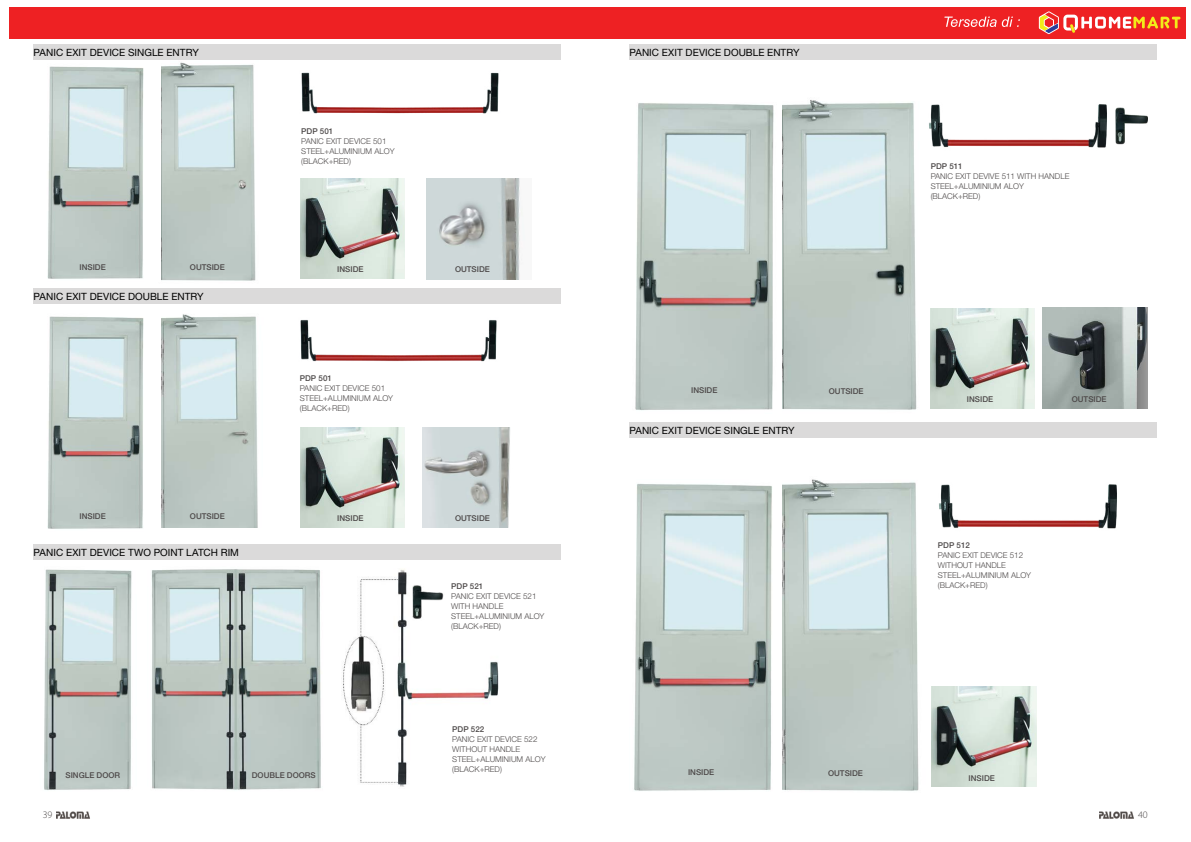
<style>
.page{position:relative;width:1191px;height:842px;background:#fff}
.page>*{position:absolute;margin:0;border:0;box-sizing:border-box;transform-origin:0 0}
.t1{font:10px "Helvetica Neue LT Pro";color:#000}
.t2{font:300 10px "Myriad Pro";color:#4d4949}
.t3{font:300 8px/10px "Helvetica Neue LT Pro";color:#4d4949}
.t4{font:500 8px "Helvetica Neue LT Pro";color:#4d4949}
</style>
<div class="page">
<img style="left:343px;top:569px;width:156px;height:218px">
<img style="left:161px;top:314px;width:97px;height:214px">
<img style="left:422px;top:427px;width:88px;height:101px">
<img style="left:406px;top:580px;width:42px;height:43px">
<img style="left:301px;top:72px;width:198px;height:42px">
<img style="left:300px;top:320px;width:197px;height:42px">
<img style="left:300px;top:178px;width:105px;height:101px">
<img style="left:300px;top:427px;width:105px;height:100px">
<div style="left:34px;top:288px;width:527px;height:16px;background:#dbdada"></div>
<div style="left:34px;top:545px;width:527px;height:15px;background:#dbdada"></div>
<img style="left:426px;top:178px;width:97px;height:102px">
<div style="left:629px;top:422px;width:528px;height:16px;background:#dbdada"></div>
<div style="left:629px;top:45px;width:528px;height:15px;background:#dbdada"></div>
<img style="left:930px;top:308px;width:104px;height:100px">
<img style="left:931px;top:687px;width:105px;height:100px">
<img style="left:1042px;top:307px;width:105px;height:102px">
<img style="left:929px;top:104px;width:178px;height:44px">
<img style="left:939px;top:484px;width:178px;height:45px">
<img style="left:1115px;top:107px;width:32px;height:38px">
<img style="left:161px;top:62px;width:95px;height:219px">
<img style="left:47px;top:66px;width:97px;height:213px">
<img style="left:47px;top:316px;width:97px;height:213px">
<img style="left:44px;top:569px;width:88px;height:221px">
<img style="left:151px;top:569px;width:170px;height:221px">
<img style="left:782px;top:100px;width:135px;height:310px">
<img style="left:782px;top:479px;width:137px;height:312px">
<img style="left:635px;top:103px;width:139px;height:308px">
<img style="left:634px;top:483px;width:138px;height:308px">
<div style="left:34px;top:45px;width:527px;height:15px;background:#dbdada"></div>
<img style="left:1099px;top:811px;width:35px;height:8px">
<img style="left:56px;top:811px;width:34px;height:8px">
<div style="left:9px;top:7px;width:1176px;height:32px;background:#ee2123"></div>
<svg style="left:1038px;top:11px;width:142px;height:23px"></svg>
<svg style="left:944px;top:17px;width:76px;height:10px"></svg>
<p class="t1" style="left:34px;top:46px;width:167px">PANIC EXIT DEVICE SINGLE ENTRY</p>
<p class="t4" style="left:80px;top:262px;width:28px">INSIDE</p>
<p class="t4" style="left:190px;top:262px;width:36px">OUTSIDE</p>
<p class="t1" style="left:34px;top:290px;width:172px">PANIC EXIT DEVICE DOUBLE ENTRY</p>
<p class="t4" style="left:80px;top:512px;width:28px">INSIDE</p>
<p class="t4" style="left:190px;top:512px;width:36px">OUTSIDE</p>
<p class="t1" style="left:34px;top:546px;width:207px">PANIC EXIT DEVICE TWO POINT LATCH RIM</p>
<p class="t4" style="left:301px;top:127px;width:34px">PDP 501</p>
<p class="t3" style="left:301px;top:136px;width:95px">PANIC EXIT DEVICE 501<br>STEEL+ALUMINIUM ALOY (BLACK+RED)</p>
<p class="t4" style="left:337px;top:265px;width:28px">INSIDE</p>
<p class="t4" style="left:300px;top:374px;width:34px">PDP 501</p>
<p class="t3" style="left:300px;top:383px;width:95px">PANIC EXIT DEVICE 501<br>STEEL+ALUMINIUM ALOY (BLACK+RED)</p>
<p class="t4" style="left:337px;top:514px;width:28px">INSIDE</p>
<p class="t4" style="left:65px;top:770px;width:56px">SINGLE DOOR</p>
<p class="t4" style="left:252px;top:770px;width:65px">DOUBLE DOORS</p>
<p class="t4" style="left:455px;top:265px;width:36px">OUTSIDE</p>
<p class="t4" style="left:455px;top:514px;width:36px">OUTSIDE</p>
<p class="t4" style="left:451px;top:582px;width:34px">PDP 521</p>
<p class="t3" style="left:451px;top:591px;width:95px">PANIC EXIT DEVICE 521<br>WITH HANDLE<br>STEEL+ALUMINIUM ALOY (BLACK+RED)</p>
<p class="t4" style="left:452px;top:724px;width:34px">PDP 522</p>
<p class="t3" style="left:452px;top:733px;width:95px">PANIC EXIT DEVICE 522<br>WITHOUT HANDLE<br>STEEL+ALUMINIUM ALOY (BLACK+RED)</p>
<p class="t1" style="left:629px;top:46px;width:172px">PANIC EXIT DEVICE DOUBLE ENTRY</p>
<p class="t4" style="left:930px;top:161px;width:34px">PDP 511</p>
<p class="t3" style="left:930px;top:171px;width:140px">PANIC EXIT DEVIVE 511 WITH HANDLE<br>STEEL+ALUMINIUM ALOY (BLACK+RED)</p>
<p class="t4" style="left:691px;top:386px;width:28px">INSIDE</p>
<p class="t1" style="left:629px;top:424px;width:167px">PANIC EXIT DEVICE SINGLE ENTRY</p>
<p class="t4" style="left:829px;top:386px;width:36px">OUTSIDE</p>
<p class="t4" style="left:688px;top:767px;width:28px">INSIDE</p>
<p class="t4" style="left:828px;top:768px;width:36px">OUTSIDE</p>
<p class="t4" style="left:967px;top:395px;width:28px">INSIDE</p>
<p class="t4" style="left:1071px;top:394px;width:36px">OUTSIDE</p>
<p class="t4" style="left:938px;top:540px;width:34px">PDP 512</p>
<p class="t3" style="left:938px;top:550px;width:95px">PANIC EXIT DEVICE 512<br>WITHOUT HANDLE<br>STEEL+ALUMINIUM ALOY (BLACK+RED)</p>
<p class="t4" style="left:968px;top:773px;width:28px">INSIDE</p>
<p class="t2" style="left:43px;top:809px;width:11px">39</p>
<p class="t2" style="left:1138px;top:809px;width:11px">40</p>
</div>
